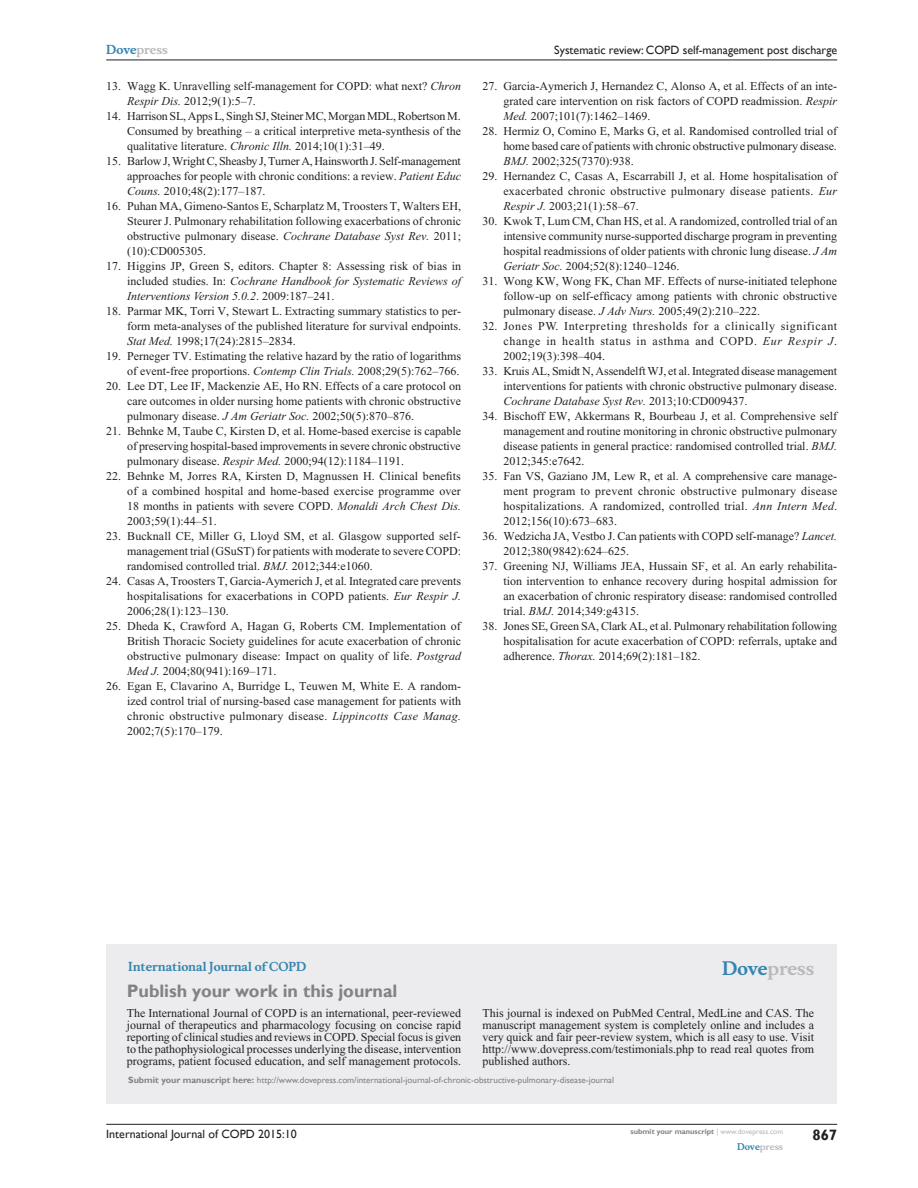
<style>
.page{position:relative;width:918px;height:1188px;background:#fff}
.page>*{position:absolute;margin:0;border:0;box-sizing:border-box;transform-origin:0 0}
.PromBx-H1{font:700 18px "Gill Sans";color:#808285}
.PromBx-Brand{font:700 18px "Musee";color:#b8b9bc}
.t1{font:700 15px "Gill Sans";color:#231f20}
.RefNL2{font:12px/15px "Times New Roman";color:#231f20;text-align:justify}
.PromBx-Tx{font:12px/12px "Times New Roman";color:#231f20;text-align:justify}
.t2{font:12px "Gill Sans";color:#231f20}
.PromBx-JrnlName{font:700 12px "Musee";color:#3485ae}
.t3{font:700 12px "Musee";color:#b8b9bc}
.PromBx-SubmitMssWebA{font:9px "Gill Sans";color:#808285}
.t4{font:700 9px "Musee";color:#b8b9bc}
.t5{font:700 7.5px "Gill Sans";color:#808285}
.s1{color:#3485ae}
.s2{font-style:italic}
.s3{font-weight:700}
.s4{font-weight:400;color:#b8b9bc}
</style>
<div class="page">
<div style="left:106px;top:944px;width:731px;height:159px;background:#ececee"></div>
<hr style="left:106px;top:1124px;width:731px;height:1px;background:#231f20">
<hr style="left:106px;top:60px;width:731px;height:1px;background:#231f20">
<p class="t3" style="left:106px;top:43px;width:63px"><span class="s1">Dove</span>press</p>
<p class="RefNL2" style="left:127px;top:79px;width:335px;text-indent:-21px">13. Wagg K. Unravelling self-management for COPD: what next? <span class="s2">Chron<br>Respir Dis.</span> 2012;9(1):5–7.</p>
<p class="RefNL2" style="left:127px;top:109px;width:335px;text-indent:-21px">14. Harrison SL, Apps L, Singh SJ, Steiner MC, Morgan MDL, Robertson M.<br>Consumed by breathing – a critical interpretive meta-synthesis of the qualitative literature. <span class="s2">Chronic Illn.</span> 2014;10(1):31–49.</p>
<p class="RefNL2" style="left:127px;top:154px;width:335px;text-indent:-21px">15. Barlow J, Wright C, Sheasby J, Turner A, Hainsworth J. Self-management approaches for people with chronic conditions: a review. <span class="s2">Patient Educ Couns.</span> 2010;48(2):177–187.</p>
<p class="RefNL2" style="left:127px;top:199px;width:335px;text-indent:-21px">16. Puhan MA, Gimeno-Santos E, Scharplatz M, Troosters T, Walters EH, Steurer J. Pulmonary rehabilitation following exacerbations of chronic obstructive pulmonary disease. <span class="s2">Cochrane Database Syst Rev.</span> 2011; (10):CD005305.</p>
<p class="RefNL2" style="left:127px;top:259px;width:335px;text-indent:-21px">17. Higgins JP, Green S, editors. Chapter 8: Assessing risk of bias in included studies. In: <span class="s2">Cochrane Handbook for Systematic Reviews of Interventions Version 5.0.2</span>. 2009:187–241.</p>
<p class="RefNL2" style="left:127px;top:304px;width:335px;text-indent:-21px">18. Parmar MK, Torri V, Stewart L. Extracting summary statistics to per&shy;form meta-analyses of the published literature for survival endpoints.<br><span class="s2">Stat Med.</span> 1998;17(24):2815–2834.</p>
<p class="RefNL2" style="left:106px;top:349px;width:356px;text-align:right">19. Perneger TV. Estimating the relative hazard by the ratio of logarithms of event-free proportions. <span class="s2">Contemp Clin Trials.</span> 2008;29(5):762–766.</p>
<p class="RefNL2" style="left:127px;top:379px;width:335px;text-indent:-21px">20. Lee DT, Lee IF, Mackenzie AE, Ho RN. Effects of a care protocol on care outcomes in older nursing home patients with chronic obstructive pulmonary disease. <span class="s2">J Am Geriatr Soc.</span> 2002;50(5):870–876.</p>
<p class="RefNL2" style="left:127px;top:424px;width:335px;text-indent:-21px">21. Behnke M, Taube C, Kirsten D, et al. Home-based exercise is capable of preserving hospital-based improvements in severe chronic obstructive pulmonary disease. <span class="s2">Respir Med.</span> 2000;94(12):1184–1191.</p>
<p class="RefNL2" style="left:127px;top:469px;width:335px;text-indent:-21px">22. Behnke M, Jorres RA, Kirsten D, Magnussen H. Clinical benefits of a combined hospital and home-based exercise programme over 18 months in patients with severe COPD. <span class="s2">Monaldi Arch Chest Dis.<br></span>2003;59(1):44–51.</p>
<p class="RefNL2" style="left:127px;top:529px;width:335px;text-indent:-21px">23. Bucknall CE, Miller G, Lloyd SM, et al. Glasgow supported self&shy;management trial (GSuST) for patients with moderate to severe COPD: randomised controlled trial. <span class="s2">BMJ.</span> 2012;344:e1060.</p>
<p class="RefNL2" style="left:127px;top:574px;width:335px;text-indent:-21px">24. Casas A, Troosters T, Garcia-Aymerich J, et al. Integrated care prevents hospitalisations for exacerbations in COPD patients. <span class="s2">Eur Respir J.<br></span>2006;28(1):123–130.</p>
<p class="RefNL2" style="left:127px;top:619px;width:335px;text-indent:-21px">25. Dheda K, Crawford A, Hagan G, Roberts CM. Implementation of British Thoracic Society guidelines for acute exacerbation of chronic obstructive pulmonary disease: Impact on quality of life. <span class="s2">Postgrad Med J.</span> 2004;80(941):169–171.</p>
<p class="RefNL2" style="left:127px;top:679px;width:335px;text-indent:-21px">26. Egan E, Clavarino A, Burridge L, Teuwen M, White E. A random&shy;ized control trial of nursing-based case management for patients with chronic obstructive pulmonary disease. <span class="s2">Lippincotts Case Manag.<br></span>2002;7(5):170–179.</p>
<p class="t2" style="left:554px;top:43px;width:284px">Systematic review: COPD self-management post discharge</p>
<p class="RefNL2" style="left:503px;top:79px;width:335px;text-indent:-21px">27. Garcia-Aymerich J, Hernandez C, Alonso A, et al. Effects of an inte&shy;grated care intervention on risk factors of COPD readmission. <span class="s2">Respir Med.</span> 2007;101(7):1462–1469.</p>
<p class="RefNL2" style="left:503px;top:124px;width:335px;text-indent:-21px">28. Hermiz O, Comino E, Marks G, et al. Randomised controlled trial of home based care of patients with chronic obstructive pulmonary disease.<br><span class="s2">BMJ.</span> 2002;325(7370):938.</p>
<p class="RefNL2" style="left:503px;top:169px;width:335px;text-indent:-21px">29. Hernandez C, Casas A, Escarrabill J, et al. Home hospitalisation of exacerbated chronic obstructive pulmonary disease patients. <span class="s2">Eur Respir J.</span> 2003;21(1):58–67.</p>
<p class="RefNL2" style="left:503px;top:214px;width:335px;text-indent:-21px">30. Kwok T, Lum CM, Chan HS, et al. A randomized, controlled trial of an intensive community nurse-supported discharge program in preventing hospital readmissions of older patients with chronic lung disease. <span class="s2">J Am Geriatr Soc.</span> 2004;52(8):1240–1246.</p>
<p class="RefNL2" style="left:503px;top:274px;width:335px;text-indent:-21px">31. Wong KW, Wong FK, Chan MF. Effects of nurse-initiated telephone follow-up on self-efficacy among patients with chronic obstructive pulmonary disease. <span class="s2">J Adv Nurs.</span> 2005;49(2):210–222.</p>
<p class="RefNL2" style="left:503px;top:319px;width:335px;text-indent:-21px">32. Jones PW. Interpreting thresholds for a clinically significant change in health status in asthma and COPD. <span class="s2">Eur Respir J</span>.<br>2002;19(3):398–404.</p>
<p class="RefNL2" style="left:503px;top:364px;width:335px;text-indent:-21px">33. Kruis AL, Smidt N, Assendelft WJ, et al. Integrated disease management interventions for patients with chronic obstructive pulmonary disease.<br><span class="s2">Cochrane Database Syst Rev.</span> 2013;10:CD009437.</p>
<p class="RefNL2" style="left:503px;top:409px;width:335px;text-indent:-21px">34. Bischoff EW, Akkermans R, Bourbeau J, et al. Comprehensive self management and routine monitoring in chronic obstructive pulmonary disease patients in general practice: randomised controlled trial. <span class="s2">BMJ.<br></span>2012;345:e7642.</p>
<p class="RefNL2" style="left:503px;top:469px;width:336px;text-indent:-21px">35. Fan VS, Gaziano JM, Lew R, et al. A comprehensive care manage&shy;ment program to prevent chronic obstructive pulmonary disease hospitalizations. A randomized, controlled trial. <span class="s2">Ann Intern Med</span>.<br>2012;156(10):673–683.</p>
<p class="RefNL2" style="left:503px;top:529px;width:335px;text-indent:-21px">36. Wedzicha JA, Vestbo J. Can patients with COPD self-manage? <span class="s2">Lancet.<br></span>2012;380(9842):624–625.</p>
<p class="RefNL2" style="left:503px;top:559px;width:335px;text-indent:-21px">37. Greening NJ, Williams JEA, Hussain SF, et al. An early rehabilita&shy;tion intervention to enhance recovery during hospital admission for an exacerbation of chronic respiratory disease: randomised controlled trial. <span class="s2">BMJ.</span> 2014;349:g4315.</p>
<p class="RefNL2" style="left:503px;top:619px;width:335px;text-indent:-21px">38. Jones SE, Green SA, Clark AL, et al. Pulmonary rehabilitation following hospitalisation for acute exacerbation of COPD: referrals, uptake and adherence. <span class="s2">Thorax.</span> 2014;69(2):181–182.</p>
<p class="PromBx-JrnlName" style="left:128px;top:959px;width:180px">International Journal of COPD</p>
<p class="PromBx-H1" style="left:127px;top:980px;width:272px">Publish your work in this journal</p>
<p class="PromBx-Brand" style="left:722px;top:958px;width:94px"><span class="s1">Dove</span>press</p>
<p class="PromBx-Tx" style="left:127px;top:1007px;width:336px">The International Journal of COPD is an international, peer-reviewed journal of therapeutics and pharmacology focusing on concise rapid reporting of clinical studies and reviews in COPD. Special focus is given to the pathophysiological processes underlying the disease, intervention programs, patient focused education, and self management protocols.</p>
<p class="PromBx-Tx" style="left:482px;top:1007px;width:333px">This journal is indexed on PubMed Central, MedLine and CAS. The manuscript management system is completely online and includes a very quick and fair peer-review system, which is all easy to use. Visit http://www.dovepress.com/testimonials.php to read real quotes from published authors.</p>
<p class="PromBx-SubmitMssWebA" style="left:128px;top:1075px;width:487px"><span class="s3">Submit your manuscript here:</span> http://www.dovepress.com/international-journal-of-chronic-obstructive-pulmonary-disease-journal</p>
<p class="t2" style="left:106px;top:1127px;width:192px">International Journal of COPD 2015:10</p>
<p class="t5" style="left:631px;top:1127px;width:154px">submit your manuscript <span class="s4">| www.dovepress.com</span></p>
<p class="t4" style="left:737px;top:1141px;width:48px"><span class="s1">Dove</span>press</p>
<p class="t1" style="left:812px;top:1126px;width:26px">867</p>
</div>
